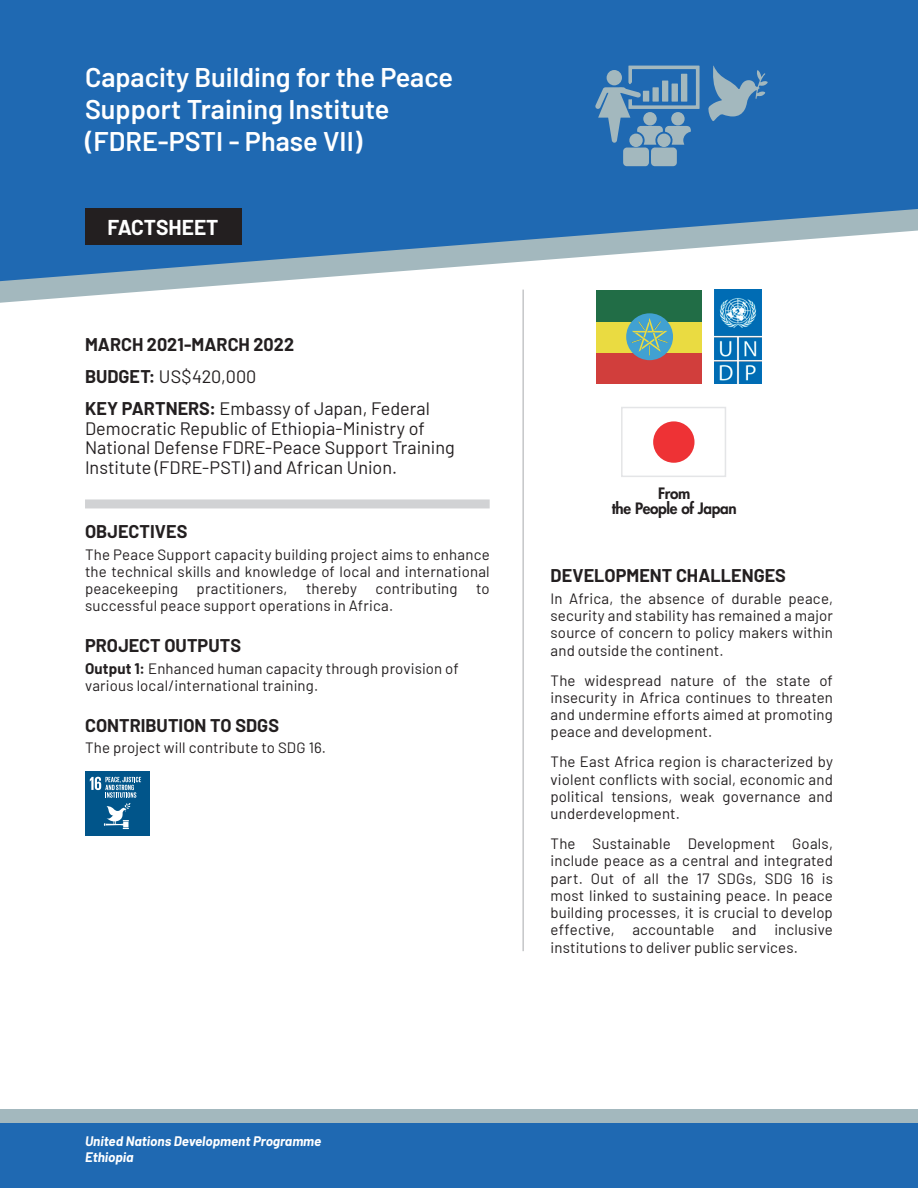
<style>
.page{position:relative;width:918px;height:1188px;background:#fff}
.page>*{position:absolute;margin:0;border:0;box-sizing:border-box;transform-origin:0 0}
.t1{font:600 27px/31.5px "Barlow";color:#fff}
.t2{font:700 21px "Barlow";letter-spacing:-.005em;color:#fff}
.t3{font:700 18px/32.2px "Barlow";letter-spacing:.005em;color:#231f20}
.t4{font:18px/19.5px "Barlow";color:#231f20}
.t5{font:800 15.3px/14.2px "Futura Std";letter-spacing:-.02em;color:#231f20;text-align:center}
.t6{font:15px/17.2px "Barlow";letter-spacing:.01em;color:#231f20;text-align:justify}
.t7{font:italic 700 13.5px/16.5px "Barlow";color:#fff}
.s1{font-weight:400}
.s2{font-weight:700}
</style>
<div class="page">
<div style="left:0;top:0;width:918px;height:209px;background:#1f69b2"></div>
<svg style="left:0;top:209px;width:918px;height:94px"></svg>
<div style="left:85px;top:208px;width:156px;height:36px;background:#231f20"></div>
<div style="left:85px;top:499px;width:405px;height:9px;background:#d1d2d4"></div>
<hr style="left:523px;top:290px;width:1px;height:661px;background:#a8a9ad">
<div style="left:621px;top:407px;width:105px;height:70px;background:#fff;border:2px solid #e4e5e7"></div>
<div style="left:653px;top:421px;width:42px;height:42px;background:#ee3235;border-radius:50%"></div>
<div style="left:85px;top:772px;width:64px;height:64px;background:#01558a"></div>
<svg style="left:90px;top:777px;width:51px;height:52px"></svg>
<div style="left:561px;top:282px;width:179px;height:111px;background:#fff"></div>
<div style="left:569px;top:290px;width:161px;height:94px;background:#d13e3c"></div>
<div style="left:569px;top:290px;width:161px;height:62px;background:#eadb41"></div>
<div style="left:569px;top:290px;width:161px;height:31px;background:#216d46"></div>
<div style="left:626px;top:313px;width:47px;height:47px;background:#41a1d2;border-radius:50%"></div>
<svg style="left:632px;top:318px;width:36px;height:38px"></svg>
<div style="left:703px;top:289px;width:68px;height:99px;background:#fff"></div>
<div style="left:566px;top:289px;width:29px;height:99px;background:#fff"></div>
<img style="left:715px;top:290px;width:46px;height:94px">
<svg style="left:708px;top:66px;width:60px;height:56px;background:#568ab6"></svg>
<svg style="left:595px;top:66px;width:105px;height:100px;background:#598bb7"></svg>
<div style="left:0;top:1110px;width:918px;height:52px;background:#a3b8be"></div>
<div style="left:0;top:1124px;width:918px;height:64px;background:#1f69b2"></div>
<h1 class="t1" style="left:85px;top:60px;width:370px">Capacity Building for the Peace<br>Support Training Institute (FDRE-PSTI - Phase VII)</h1>
<h2 class="t2" style="left:108px;top:212px;width:113px">FACTSHEET</h2>
<p class="t3" style="left:85px;top:327px;width:347px">MARCH 2021-MARCH 2022<br>BUDGET: <span class="s1">US$420,000<br></span>KEY PARTNERS: <span class="s1">Embassy of Japan, Federal</span></p>
<p class="t4" style="left:85px;top:417px;width:371px">Democratic Republic of Ethiopia-Ministry of<br>National Defense FDRE-Peace Support Training<br>Institute (FDRE-PSTI) and African Union.</p>
<p class="t3" style="left:85px;top:514px;width:104px">OBJECTIVES</p>
<p class="t6" style="left:85px;top:545px;width:406px">The Peace Support capacity building project aims to enhance the technical skills and knowledge of local and international peacekeeping practitioners, thereby contributing to successful peace support operations in Africa.</p>
<p class="t3" style="left:85px;top:628px;width:158px">PROJECT OUTPUTS</p>
<p class="t6" style="left:85px;top:659px;width:375px"><span class="s2">Output 1:</span> Enhanced human capacity through provision of various local/international training.</p>
<p class="t3" style="left:85px;top:708px;width:196px">CONTRIBUTION TO SDGS</p>
<p class="t6" style="left:85px;top:738px;width:243px">The project will contribute to SDG 16.</p>
<p class="t5" style="left:612px;top:487px;width:127px">From<br>the People of Japan</p>
<p class="t3" style="left:551px;top:558px;width:237px">DEVELOPMENT CHALLENGES</p>
<p class="t6" style="left:551px;top:589px;width:284px">In Africa, the absence of durable peace, security and stability has remained a major source of concern to policy makers within and outside the continent.</p>
<p class="t6" style="left:551px;top:671px;width:284px">The widespread nature of the state of insecurity in Africa continues to threaten and undermine efforts aimed at promoting peace and development.</p>
<p class="t6" style="left:551px;top:752px;width:284px">The East Africa region is characterized by violent conflicts with social, economic and political tensions, weak governance and underdevelopment.</p>
<p class="t6" style="left:551px;top:834px;width:284px">The Sustainable Development Goals, include peace as a central and integrated part. Out of all the 17 SDGs, SDG 16 is most linked to sustaining peace. In peace building processes, it is crucial to develop effective, accountable and inclusive institutions to deliver public services.</p>
<p class="t7" style="left:85px;top:1132px;width:238px">United Nations Development Programme<br>Ethiopia</p>
</div>
